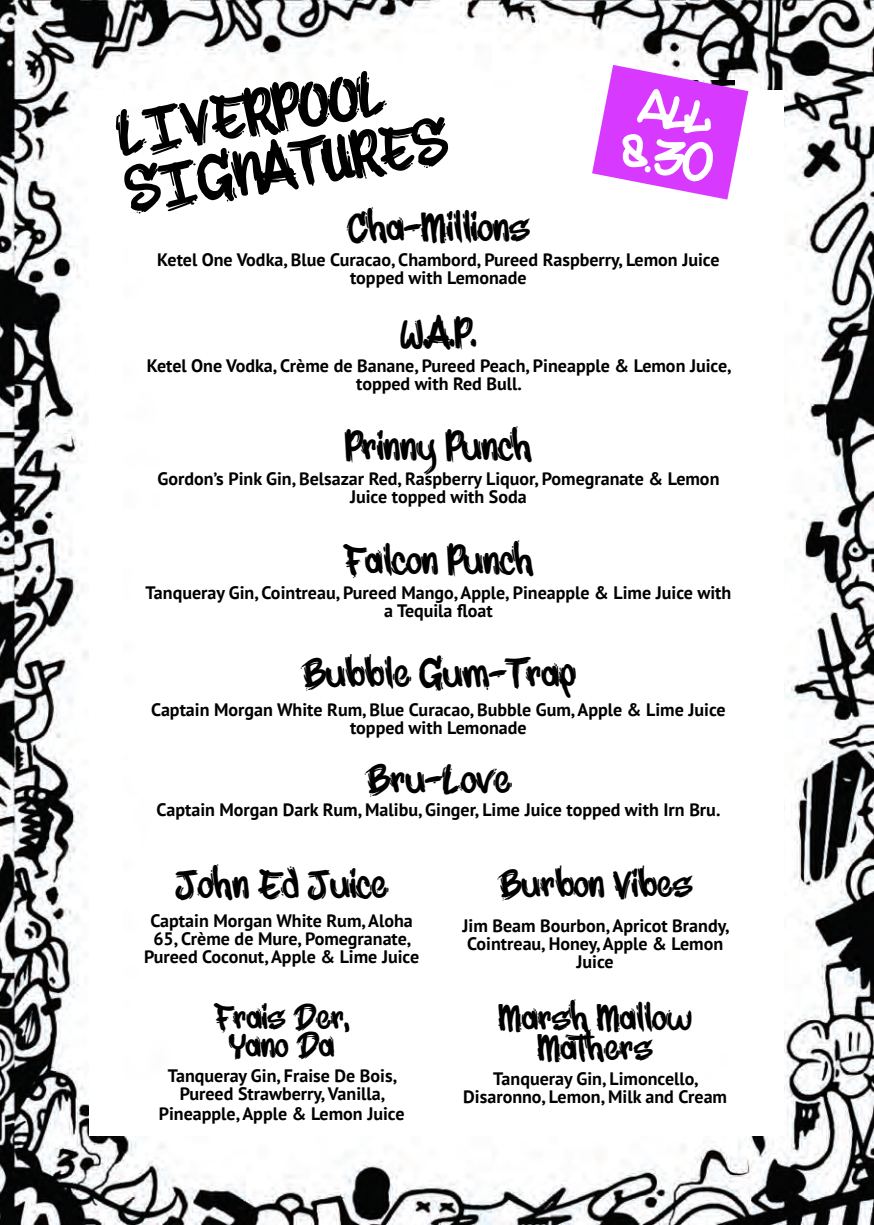
<style>
.page{position:relative;width:874px;height:1225px;background:#fff}
.page>*{position:absolute;margin:0;border:0;box-sizing:border-box;transform-origin:0 0}
.t1{font:72.8px "Amsterdam Graffiti";color:#fff}
.t2{font:70px "MARKERNO2 HUN Regular";color:#000}
.t3{font:46px "MARKERNO2 HUN Regular";color:#000}
.t4{font:44px "MARKERNO2 HUN Regular";color:#000}
.t5{font:42px/30px "MARKERNO2 HUN Regular";color:#000;text-align:center}
.t6{font:40px "MARKERNO2 HUN Regular";color:#000}
.t7{font:700 18px/18px "PT Sans";color:#000;text-align:center}
</style>
<div class="page">
<img style="left:0;top:0;width:873px;height:1225px">
<div style="left:89px;top:90px;width:694px;height:1046px;background:#fff"></div>
<img style="left:123px;top:81px;width:468px;height:9px">
<svg style="left:591px;top:65px;width:157px;height:135px"></svg>
<p class="t2" style="left:113px;top:107px;width:272px;rotate:-9deg">LIVERPOOL</p>
<p class="t2" style="left:122px;top:164px;width:327px;rotate:-9deg">SIGNATURES</p>
<p class="t1" style="left:631px;top:100px;width:91px;rotate:11deg">8.30</p>
<p class="t3" style="left:347px;top:210px;width:184px">Cha-Millions</p>
<p class="t7" style="left:157px;top:250px;width:563px">Ketel One Vodka, Blue Curacao, Chambord, Pureed Raspberry, Lemon Juice topped with Lemonade</p>
<p class="t3" style="left:400px;top:315px;width:76px">W.A.P.</p>
<p class="t7" style="left:147px;top:356px;width:586px">Ketel One Vodka, Crème de Banane, Pureed Peach, Pineapple &amp; Lemon Juice, topped with Red Bull.</p>
<p class="t3" style="left:345px;top:429px;width:188px">Prinny Punch</p>
<p class="t7" style="left:157px;top:469px;width:563px">Gordon’s Pink Gin, Belsazar Red, Raspberry Liquor, Pomegranate &amp; Lemon<br>Juice topped with Soda</p>
<p class="t3" style="left:343px;top:542px;width:191px">Falcon Punch</p>
<p class="t7" style="left:145px;top:583px;width:587px">Tanqueray Gin, Cointreau, Pureed Mango, Apple, Pineapple &amp; Lime Juice with a Tequila float</p>
<p class="t3" style="left:301px;top:656px;width:276px">Bubble Gum-Trap</p>
<p class="t7" style="left:151px;top:701px;width:575px">Captain Morgan White Rum, Blue Curacao, Bubble Gum, Apple &amp; Lime Juice topped with Lemonade</p>
<p class="t3" style="left:365px;top:761px;width:147px">Bru-Love</p>
<p class="t7" style="left:156px;top:800px;width:565px">Captain Morgan Dark Rum, Malibu, Ginger, Lime Juice topped with Irn Bru.</p>
<p class="t3" style="left:176px;top:866px;width:213px">John Ed Juice</p>
<p class="t7" style="left:144px;top:911px;width:276px">Captain Morgan White Rum, Aloha<br>65, Crème de Mure, Pomegranate,<br>Pureed Coconut, Apple &amp; Lime Juice</p>
<p class="t6" style="left:214px;top:1001px;width:136px">Frais Der,</p>
<p class="t6" style="left:229px;top:1029px;width:106px">Yano Da</p>
<p class="t7" style="left:168px;top:1066px;width:230px">Tanqueray Gin, Fraise De Bois,<br>Pureed Strawberry, Vanilla,</p>
<p class="t7" style="left:159px;top:1104px;width:247px">Pineapple, Apple &amp; Lemon Juice</p>
<p class="t4" style="left:497px;top:867px;width:196px">Burbon Vibes</p>
<p class="t7" style="left:462px;top:916px;width:268px">Jim Beam Bourbon, Apricot Brandy,<br>Cointreau, Honey, Apple &amp; Lemon<br>Juice</p>
<p class="t5" style="left:498px;top:1007px;width:194px">Marsh Mallow<br>Mathers</p>
<p class="t7" style="left:463px;top:1069px;width:265px">Tanqueray Gin, Limoncello,<br>Disaronno, Lemon, Milk and Cream</p>
</div>
